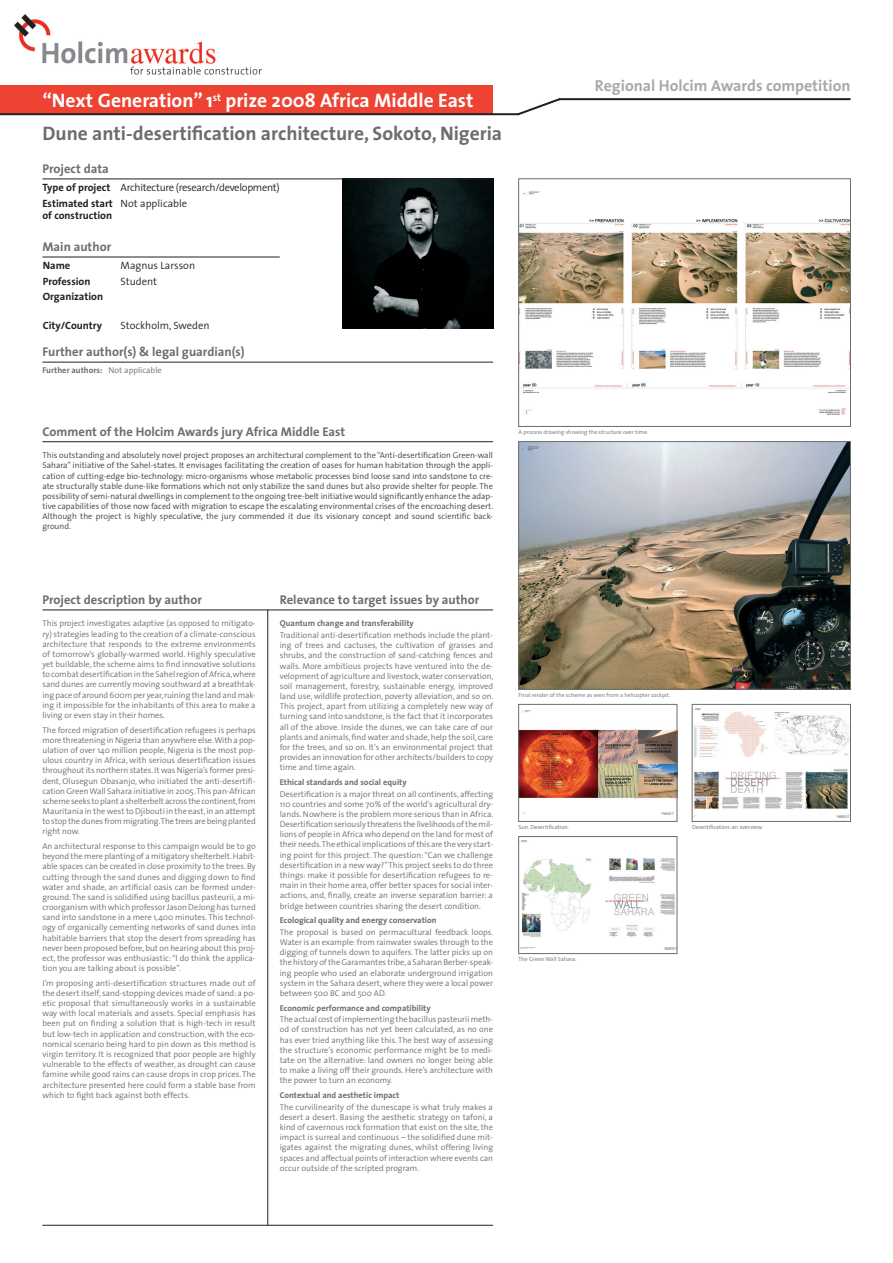
<style>
.page{position:relative;width:893px;height:1263px;background:#fff}
.page>*{position:absolute;margin:0;border:0;box-sizing:border-box;transform-origin:0 0}
.t1{font:700 19.65px/33.5px "The Sans";color:#6c6d70}
.t2{font:700 15.9px "The Sans";color:#a8a9ad}
.t3{font:700 12.75px "The Sans";color:#6c6d70}
.t4{font:700 10.65px/15.8px "The Sans";color:#231f20}
.t5{font:300 10.65px/15.8px "The Sans";letter-spacing:-.025em;color:#231f20}
.t6{font:300 10.65px/15.8px "The Sans";color:#231f20}
.t7{font:300 8.55px/10.2px "The Sans";color:#6c6d70;text-align:justify}
.t8{font:300 8.55px/10.2px "The Sans";color:#3e3e3f;text-align:justify}
.t9{font:700 8.55px "The Sans";color:#6c6d70}
.t10{font:300 5.85px "The Sans";color:#6c6d70}
.s1{color:#fff}
</style>
<div class="page">
<hr style="left:42px;top:257px;width:238px;height:1px;background:#231f20">
<hr style="left:42px;top:362px;width:451px;height:1px;background:#231f20">
<hr style="left:42px;top:441px;width:451px;height:1px;background:#231f20">
<hr style="left:42px;top:610px;width:451px;height:1px;background:#231f20">
<hr style="left:267px;top:610px;width:1px;height:615px;background:#231f20">
<hr style="left:42px;top:1225px;width:451px;height:1px;background:#231f20">
<div style="left:0;top:86px;width:493px;height:28px;background:#ee4232"></div>
<div style="left:559px;top:99px;width:291px;height:1px;border:1px solid #231f20"></div>
<svg style="left:0;top:99px;width:560px;height:16px"></svg>
<img style="left:342px;top:180px;width:151px;height:149px">
<hr style="left:42px;top:179px;width:451px;height:1px;background:#231f20">
<img style="left:521px;top:191px;width:327px;height:223px">
<div style="left:519px;top:179px;width:331px;height:248px;border:1px solid #6c6d70"></div>
<img style="left:521px;top:444px;width:327px;height:243px">
<div style="left:519px;top:442px;width:331px;height:247px;border:1px solid #6c6d70"></div>
<img style="left:520px;top:711px;width:155px;height:104px">
<div style="left:518px;top:704px;width:159px;height:117px;border:1px solid #6c6d70"></div>
<img style="left:694px;top:709px;width:154px;height:108px">
<div style="left:692px;top:704px;width:158px;height:117px;border:1px solid #6c6d70"></div>
<img style="left:520px;top:840px;width:155px;height:110px">
<div style="left:518px;top:836px;width:159px;height:118px;border:1px solid #6c6d70"></div>
<img style="left:14px;top:14px;width:247px;height:61px">
<h1 class="t1" style="left:42px;top:85px;width:461px"><span class="s1">“Next Generation” 1</span><sup>st</sup> <span class="s1">prize 2008 Africa Middle East<br></span>Dune anti-desertification architecture, Sokoto, Nigeria</h1>
<p class="t5" style="left:121px;top:181px;width:161px">Architecture (research/development)<br>Not applicable</p>
<h3 class="t3" style="left:42px;top:163px;width:68px">Project data</h3>
<p class="t4" style="left:42px;top:180px;width:72px">Type of project<br>Estimated start</p>
<p class="t4" style="left:42px;top:209px;width:71px">of construction</p>
<h3 class="t3" style="left:42px;top:241px;width:70px">Main author</h3>
<p class="t4" style="left:43px;top:258px;width:62px">Name<br>Profession<br>Organization</p>
<p class="t4" style="left:43px;top:318px;width:61px">City/Country</p>
<p class="t6" style="left:121px;top:259px;width:76px">Magnus Larsson<br>Student</p>
<p class="t6" style="left:121px;top:318px;width:91px">Stockholm, Sweden</p>
<p class="t7" style="left:109px;top:365px;width:55px">Not applicable</p>
<h3 class="t3" style="left:42px;top:346px;width:204px">Further author(s) &amp; legal guardian(s)</h3>
<p class="t9" style="left:42px;top:366px;width:61px">Further authors:</p>
<h2 class="t2" style="left:595px;top:79px;width:257px">Regional Holcim Awards competition</h2>
<h3 class="t3" style="left:42px;top:426px;width:304px">Comment of the Holcim Awards jury Africa Middle East</h3>
<p class="t8" style="left:42px;top:451px;width:452px">This outstanding and absolutely novel project proposes an architectural complement to the “Anti-desertification Green-wall Sahara” initiative of the Sahel-states. It envisages facilitating the creation of oases for human habitation through the appli&shy;cation of cutting-edge bio-technology: micro-organisms whose metabolic processes bind loose sand into sandstone to cre&shy;ate structurally stable dune-like formations which not only stabilize the sand dunes but also provide shelter for people. The possibility of semi-natural dwellings in complement to the ongoing tree-belt initiative would significantly enhance the adap&shy;tive capabilities of those now faced with migration to escape the escalating environmental crises of the encroaching desert.<br>Although the project is highly speculative, the jury commended it due its visionary concept and sound scientific back&shy;ground.</p>
<p class="t10" style="left:519px;top:429px;width:131px">A process drawing showing the structure over time.</p>
<h3 class="t3" style="left:42px;top:594px;width:161px">Project description by author</h3>
<h3 class="t3" style="left:280px;top:594px;width:201px">Relevance to target issues by author</h3>
<p class="t7" style="left:42px;top:619px;width:215px">This project investigates adaptive (as opposed to mitigato&shy;ry) strategies leading to the creation of a climate-conscious architecture that responds to the extreme environments of tomorrow’s globally-warmed world. Highly speculative yet buildable, the scheme aims to find innovative solutions to combat desertification in the Sahel region of Africa, where sand dunes are currently moving southward at a breathtak&shy;ing pace of around 600m per year, ruining the land and mak&shy;ing it impossible for the inhabitants of this area to make a living or even stay in their homes.</p>
<p class="t7" style="left:42px;top:726px;width:215px">The forced migration of desertification refugees is perhaps more threatening in Nigeria than anywhere else. With a pop&shy;ulation of over 140 million people, Nigeria is the most pop&shy;ulous country in Africa, with serious desertification issues throughout its northern states. It was Nigeria’s former presi&shy;dent, Olusegun Obasanjo, who initiated the anti-desertifi&shy;cation Green Wall Sahara initiative in 2005. This pan-African scheme seeks to plant a shelterbelt across the continent, from Mauritania in the west to Djibouti in the east, in an attempt to stop the dunes from migrating. The trees are being planted right now.</p>
<p class="t7" style="left:42px;top:842px;width:215px">An architectural response to this campaign would be to go beyond the mere planting of a mitigatory shelterbelt. Habit&shy;able spaces can be created in close proximity to the trees. By cutting through the sand dunes and digging down to find water and shade, an artificial oasis can be formed under&shy;ground. The sand is solidified using bacillus pasteurii, a mi&shy;croorganism with which professor Jason DeJong has turned sand into sandstone in a mere 1,400 minutes. This technol&shy;ogy of organically cementing networks of sand dunes into habitable barriers that stop the desert from spreading has never been proposed before, but on hearing about this proj&shy;ect, the professor was enthusiastic: “I do think the applica&shy;tion you are talking about is possible”.</p>
<p class="t7" style="left:42px;top:979px;width:215px">I’m proposing anti-desertification structures made out of the desert itself, sand-stopping devices made of sand: a po&shy;etic proposal that simultaneously works in a sustainable way with local materials and assets. Special emphasis has been put on finding a solution that is high-tech in result but low-tech in application and construction, with the eco&shy;nomical scenario being hard to pin down as this method is virgin territory. It is recognized that poor people are highly vulnerable to the effects of weather, as drought can cause famine while good rains can cause drops in crop prices. The architecture presented here could form a stable base from which to fight back against both effects.</p>
<p class="t9" style="left:280px;top:620px;width:135px">Quantum change and transferability</p>
<p class="t7" style="left:280px;top:631px;width:215px">Traditional anti-desertification methods include the plant&shy;ing of trees and cactuses, the cultivation of grasses and shrubs, and the construction of sand-catching fences and walls. More ambitious projects have ventured into the de&shy;velopment of agriculture and livestock, water conservation, soil management, forestry, sustainable energy, improved land use, wildlife protection, poverty alleviation, and so on.<br>This project, apart from utilizing a completely new way of turning sand into sandstone, is the fact that it incorporates all of the above. Inside the dunes, we can take care of our plants and animals, find water and shade, help the soil, care for the trees, and so on. It’s an environmental project that provides an innovation for other architects/builders to copy time and time again.</p>
<p class="t9" style="left:280px;top:778px;width:128px">Ethical standards and social equity</p>
<p class="t7" style="left:280px;top:789px;width:215px">Desertification is a major threat on all continents, affecting 110 countries and some 70% of the world’s agricultural dry&shy;lands. Nowhere is the problem more serious than in Africa.<br>Desertification seriously threatens the livelihoods of the mil&shy;lions of people in Africa who depend on the land for most of their needs. The ethical implications of this are the very start&shy;ing point for this project. The question: “Can we challenge desertification in a new way?” This project seeks to do three things: make it possible for desertification refugees to re&shy;main in their home area, offer better spaces for social inter&shy;actions, and, finally, create an inverse separation barrier: a bridge between countries sharing the desert condition.</p>
<p class="t9" style="left:280px;top:917px;width:158px">Ecological quality and energy conservation</p>
<p class="t7" style="left:280px;top:928px;width:215px">The proposal is based on permacultural feedback loops.<br>Water is an example: from rainwater swales through to the digging of tunnels down to aquifers. The latter picks up on the history of the Garamantes tribe, a Saharan Berber-speak&shy;ing people who used an elaborate underground irrigation system in the Sahara desert, where they were a local power between 500 BC and 500 AD.</p>
<p class="t9" style="left:280px;top:1004px;width:152px">Economic performance and compatibility</p>
<p class="t7" style="left:280px;top:1015px;width:215px">The actual cost of implementing the bacillus pasteurii meth&shy;od of construction has not yet been calculated, as no one has ever tried anything like this. The best way of assessing the structure’s economic performance might be to medi&shy;tate on the alternative: land owners no longer being able to make a living off their grounds. Here’s architecture with the power to turn an economy.</p>
<p class="t9" style="left:280px;top:1091px;width:121px">Contextual and aesthetic impact</p>
<p class="t7" style="left:280px;top:1102px;width:215px">The curvilinearity of the dunescape is what truly makes a desert a desert. Basing the aesthetic strategy on tafoni, a kind of cavernous rock formation that exist on the site, the impact is surreal and continuous – the solidified dune mit&shy;igates against the migrating dunes, whilst offering living spaces and affectual points of interaction where events can occur outside of the scripted program.</p>
<p class="t10" style="left:519px;top:692px;width:153px">Final render of the scheme as seen from a helicopter cockpit.</p>
<p class="t10" style="left:519px;top:824px;width:52px">Sun. Desertification.</p>
<p class="t10" style="left:692px;top:824px;width:73px">Desertification: an overview.</p>
<p class="t10" style="left:519px;top:957px;width:59px">The Green Wall Sahara.</p>
</div>
